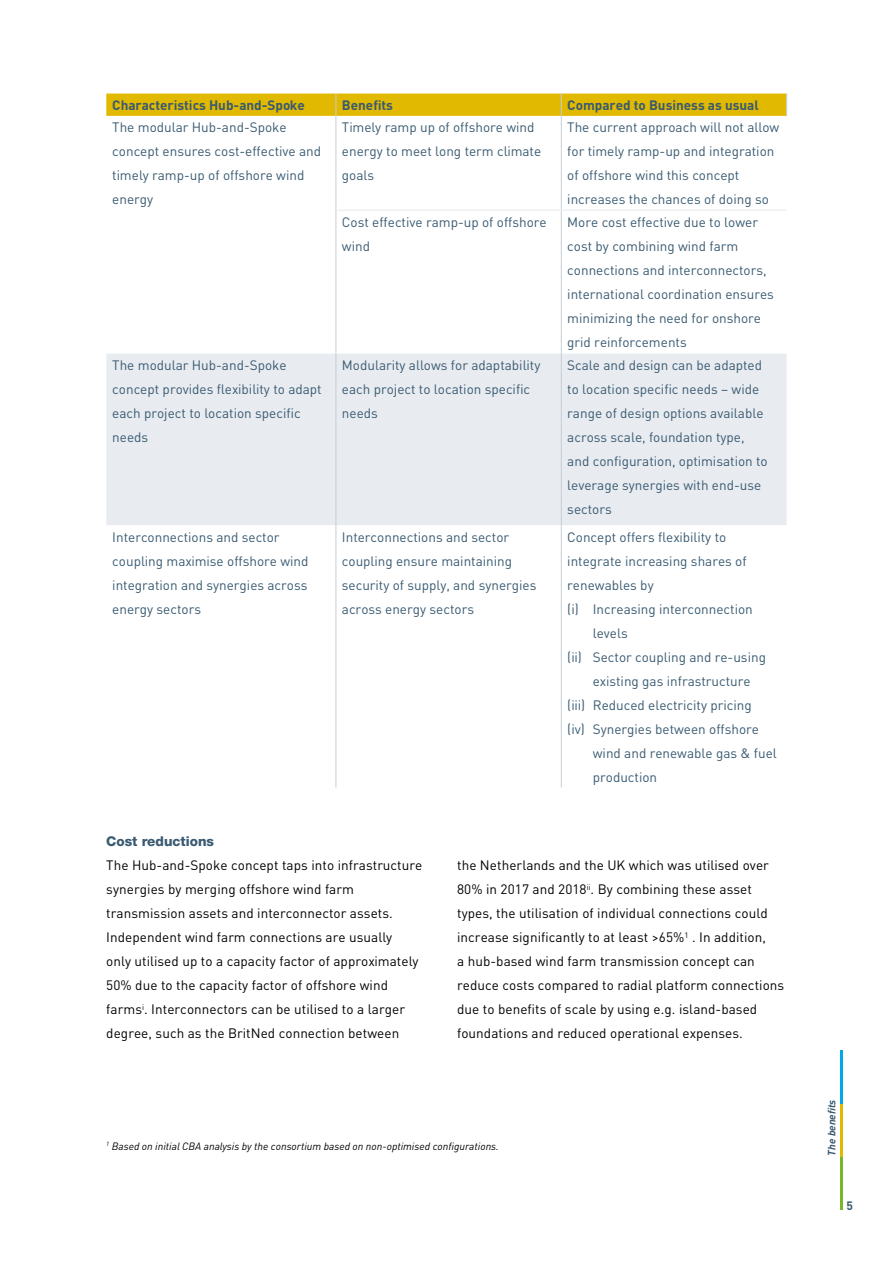
<style>
.page{position:relative;width:893px;height:1263px;background:#fff}
.page>*{position:absolute;margin:0;border:0;box-sizing:border-box;transform-origin:0 0}
.Broodtekst_kopie{font:13.5px/24px "DIN Pro";color:#395a71}
.Broodtekst{font:13.5px/24px "DIN Pro";letter-spacing:.005em;color:#000}
.Kopje_Tabel{font:700 13.5px "DIN Pro";color:#395a71}
.Tussenkop{font:800 13.5px "Helvetica Neue";color:#395a71}
.t1{font:700 12px "DIN Pro";color:#395a71}
.Voetnoot{font:italic 10.5px "DIN Pro";color:#000}
.t2{font:italic 700 10.5px "DIN Pro";color:#395a71}
</style>
<div class="page">
<hr style="left:841px;top:1157px;width:2px;height:53px;background:#76b82a">
<hr style="left:841px;top:1103px;width:2px;height:54px;background:#e1b900">
<hr style="left:841px;top:1050px;width:2px;height:53px;background:#00a8e7">
<div style="left:106px;top:354px;width:681px;height:171px;background:#e8ebf0"></div>
<hr style="left:336px;top:116px;width:1px;height:94px;background:#c7ced8">
<hr style="left:561px;top:116px;width:1px;height:94px;background:#c7ced8">
<hr style="left:336px;top:210px;width:1px;height:144px;background:#c7ced8">
<hr style="left:561px;top:211px;width:1px;height:143px;background:#c7ced8">
<hr style="left:336px;top:354px;width:1px;height:171px;background:#c7ced8">
<hr style="left:561px;top:354px;width:1px;height:171px;background:#c7ced8">
<hr style="left:336px;top:525px;width:1px;height:262px;background:#c7ced8">
<hr style="left:561px;top:525px;width:1px;height:262px;background:#c7ced8">
<div style="left:106px;top:94px;width:681px;height:22px;background:#e1b900"></div>
<hr style="left:336px;top:210px;width:225px;height:1px;background:#e8ebf0">
<hr style="left:561px;top:210px;width:226px;height:1px;background:#e8ebf0">
<p class="Kopje_Tabel" style="left:112px;top:94px;width:194px">Characteristics Hub-and-Spoke</p>
<p class="Kopje_Tabel" style="left:342px;top:94px;width:53px">Benefits</p>
<p class="Kopje_Tabel" style="left:567px;top:94px;width:193px">Compared to Business as usual</p>
<p class="Broodtekst_kopie" style="left:112px;top:114px;width:210px">The modular Hub-and-Spoke concept ensures cost-effective and timely ramp-up of offshore wind energy</p>
<p class="Broodtekst_kopie" style="left:342px;top:114px;width:201px">Timely ramp up of offshore wind energy to meet long term climate goals</p>
<p class="Broodtekst_kopie" style="left:567px;top:114px;width:214px">The current approach will not allow for timely ramp-up and integration of offshore wind this concept increases the chances of doing so</p>
<p class="Broodtekst_kopie" style="left:342px;top:208px;width:206px">Cost effective ramp-up of offshore wind</p>
<p class="Broodtekst_kopie" style="left:567px;top:208px;width:208px">More cost effective due to lower cost by combining wind farm connections and interconnectors, international coordination ensures minimizing the need for onshore grid reinforcements</p>
<p class="Broodtekst_kopie" style="left:112px;top:352px;width:211px">The modular Hub-and-Spoke concept provides flexibility to adapt each project to location specific needs</p>
<p class="Broodtekst_kopie" style="left:342px;top:352px;width:200px">Modularity allows for adaptability each project to location specific needs</p>
<p class="Broodtekst_kopie" style="left:567px;top:352px;width:202px">Scale and design can be adapted to location specific needs – wide range of design options available across scale, foundation type, and configuration, optimisation to leverage synergies with end-use sectors</p>
<p class="Broodtekst_kopie" style="left:112px;top:523px;width:198px">Interconnections and sector coupling maximise offshore wind integration and synergies across energy sectors</p>
<p class="Broodtekst_kopie" style="left:342px;top:523px;width:196px">Interconnections and sector coupling ensure maintaining security of supply, and synergies across energy sectors</p>
<p class="Broodtekst_kopie" style="left:567px;top:523px;width:181px">Concept offers flexibility to integrate increasing shares of renewables by</p>
<p class="Broodtekst_kopie" style="left:593px;top:595px;width:161px;text-indent:-26px">(i) Increasing interconnection levels</p>
<p class="Broodtekst_kopie" style="left:593px;top:643px;width:175px;text-indent:-26px">(ii) Sector coupling and re-using existing gas infrastructure</p>
<p class="Broodtekst_kopie" style="left:567px;top:691px;width:186px">(iii) Reduced electricity pricing</p>
<p class="Broodtekst_kopie" style="left:593px;top:715px;width:185px;text-indent:-26px">(iv) Synergies between offshore wind and renewable gas &amp; fuel production</p>
<p class="Tussenkop" style="left:106px;top:833px;width:109px">Cost reductions</p>
<p class="Broodtekst" style="left:106px;top:852px;width:318px">The Hub-and-Spoke concept taps into infrastructure synergies by merging offshore wind farm transmission assets and interconnector assets.<br>Independent wind farm connections are usually<br>only utilised up to a capacity factor of approximately 50% due to the capacity factor of offshore wind farms<sup>i</sup>. Interconnectors can be utilised to a larger degree, such as the BritNed connection between</p>
<p class="Broodtekst" style="left:457px;top:852px;width:329px">the Netherlands and the UK which was utilised over 80% in 2017 and 2018<sup>ii</sup>. By combining these asset types, the utilisation of individual connections could increase significantly to at least &gt;65%<sup>1</sup> . In addition,<br>a hub-based wind farm transmission concept can reduce costs compared to radial platform connections due to benefits of scale by using e.g. island-based foundations and reduced operational expenses.</p>
<p class="Voetnoot" style="left:106px;top:1138px;width:394px"><sup>1</sup> Based on initial CBA analysis by the consortium based on non-optimised configurations.</p>
<p class="t2" style="left:823px;top:1156px;width:58px;rotate:-90deg">The benefits</p>
<p class="t1" style="left:847px;top:1196px;width:8px">5</p>
</div>
